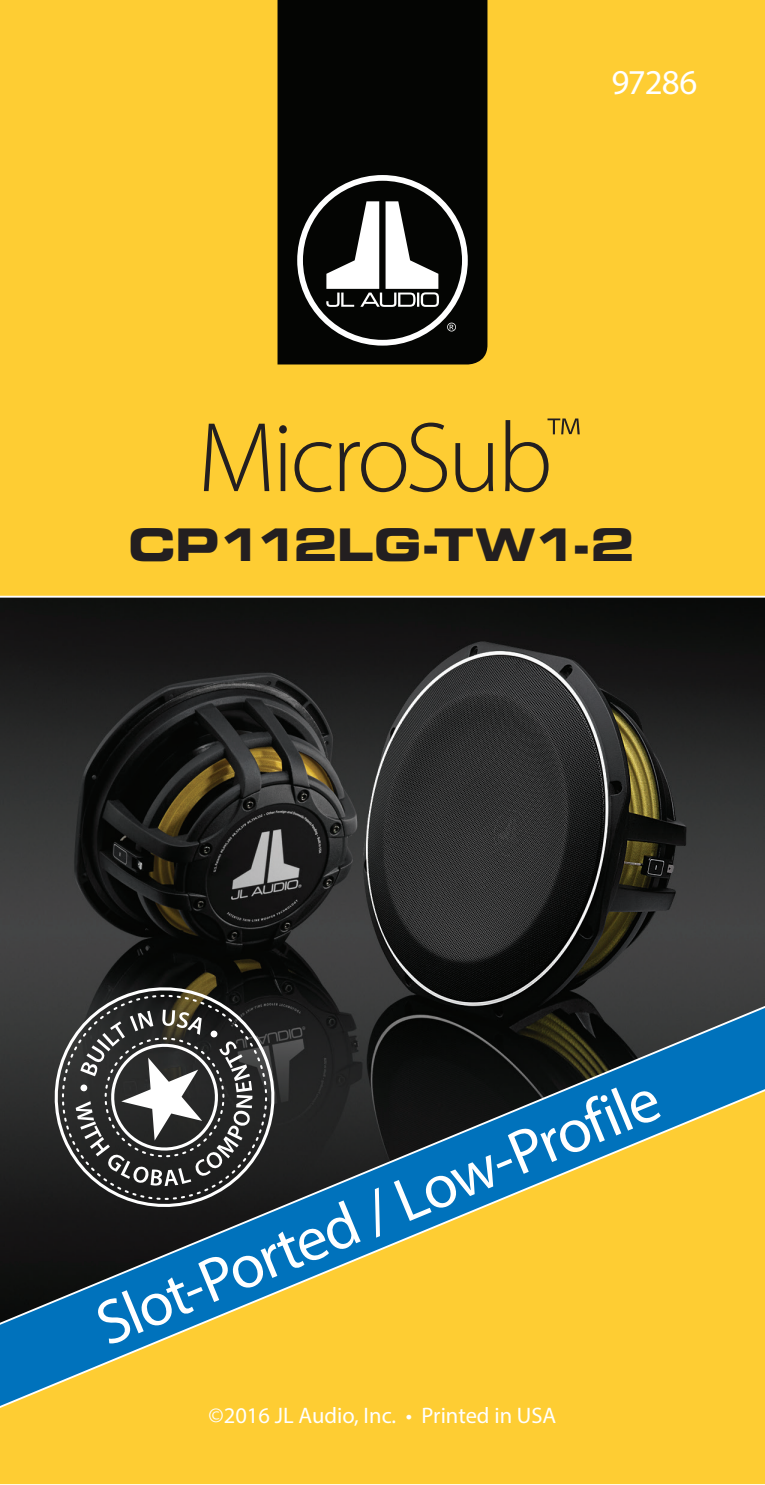
<style>
.page{position:relative;width:765px;height:1485px;background:#fff}
.page>*{position:absolute;margin:0;border:0;box-sizing:border-box;transform-origin:0 0}
.t1{font:300 100px "Myriad Pro";letter-spacing:-.035em;color:#231f20}
.t2{font:62.5px "Myriad Pro";color:#fff}
.t3{font:45px "Eurostile LT Std Bold Ex 2";letter-spacing:-.045em;color:#231f20}
.t4{font:35px "Myriad Pro";letter-spacing:-.03em;color:#fff}
.t5{font:22.5px "Myriad Pro";color:#fff}
</style>
<div class="page">
<img style="left:0;top:598px;width:765px;height:401px">
<div style="left:0;top:1419px;width:765px;height:65px;background:#fecd33"></div>
<div style="left:0;top:0;width:765px;height:596px;background:#fecd33"></div>
<div style="left:278px;top:0;width:209px;height:364px;background:#040503"></div>
<svg style="left:297px;top:175px;width:171px;height:171px;background:#4b4c4a"></svg>
<svg style="left:0;top:999px;width:765px;height:420px;background:#85884e"></svg>
<svg style="left:40px;top:973px;width:249px;height:249px;background:#2c2e2e"></svg>
<svg style="left:62px;top:995px;width:205px;height:205px;background:#4f504f"></svg>
<h3 class="t4" style="left:612px;top:60px;width:87px">97286</h3>
<h1 class="t1" style="left:198px;top:398px;width:384px">MicroSub<sup>™</sup></h1>
<h3 class="t3" style="left:128px;top:513px;width:508px">CP112LG-TW1-2</h3>
<h2 class="t2" style="left:85px;top:1294px;width:605px;rotate:-23deg">Slot-Ported / Low-Profile</h2>
<p class="t5" style="left:209px;top:1401px;width:349px">©2016 JL Audio, Inc. • Printed in USA</p>
</div>
